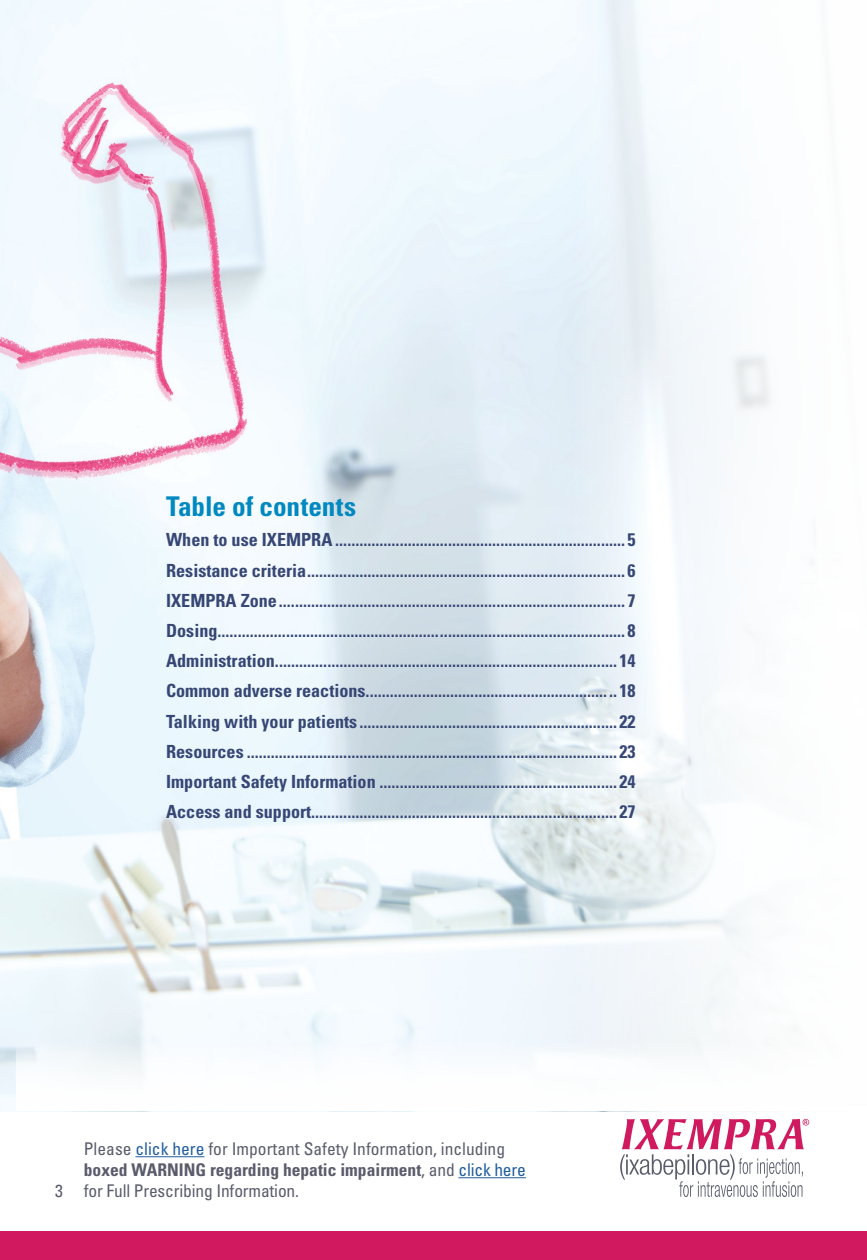
<style>
.page{position:relative;width:867px;height:1260px;background:#fff}
.page>*{position:absolute;margin:0;border:0;box-sizing:border-box;transform-origin:0 0}
.t1{font:700 condensed 27.12px "Univers LT Std";color:#0088c0}
.t2{font:700 condensed 18.2px/30.3px "Univers LT Std";color:#374775;text-align:justify}
.t3{font:condensed 17.5px "Univers LT Std";color:#5a5c6c}
.t4{font:700 condensed 17.5px "Univers LT Std";color:#5a5c6c}
.s1{color:#205d9e}
.s2{font-weight:400}
.s3{font-weight:400;color:#205d9e}
</style>
<div class="page">
<img style="left:0;top:0;width:567px;height:1111px">
<div style="left:0;top:1231px;width:866px;height:29px;background:#d0195f"></div>
<svg style="left:567px;top:0;width:243px;height:1123px;fill:#f5f9fc"></svg>
<div style="left:16px;top:1041px;width:850px;height:70px;background:#fff"></div>
<svg style="left:620px;top:1119px;width:189px;height:78px"></svg>
<hr style="left:135px;top:1156px;width:69px;height:1px;background:#205d9e">
<hr style="left:458px;top:1177px;width:67px;height:1px;background:#205d9e">
<h1 class="t1" style="left:166px;top:490px;width:191px">Table of contents</h1>
<p class="t2" style="left:166px;top:525px;width:470px">When to use IXEMPRA ........................................................................ 5<br>Resistance criteria............................................................................... 6<br>IXEMPRA Zone...................................................................................... 7<br>Dosing..................................................................................................... 8<br>Administration..................................................................................... 14<br>Common adverse reactions.............................................................. 18<br>Talking with your patients ................................................................ 22<br>Resources ............................................................................................ 23<br>Important Safety Information ........................................................... 24<br>Access and support............................................................................ 27</p>
<p class="t3" style="left:84px;top:1138px;width:422px">Please <span class="s1">click here</span> for Important Safety Information, including</p>
<p class="t4" style="left:84px;top:1159px;width:443px">boxed WARNING regarding hepatic impairment<span class="s2">, and</span> <span class="s3">click here</span></p>
<p class="t3" style="left:55px;top:1180px;width:245px">3 for Full Prescribing Information.</p>
</div>
